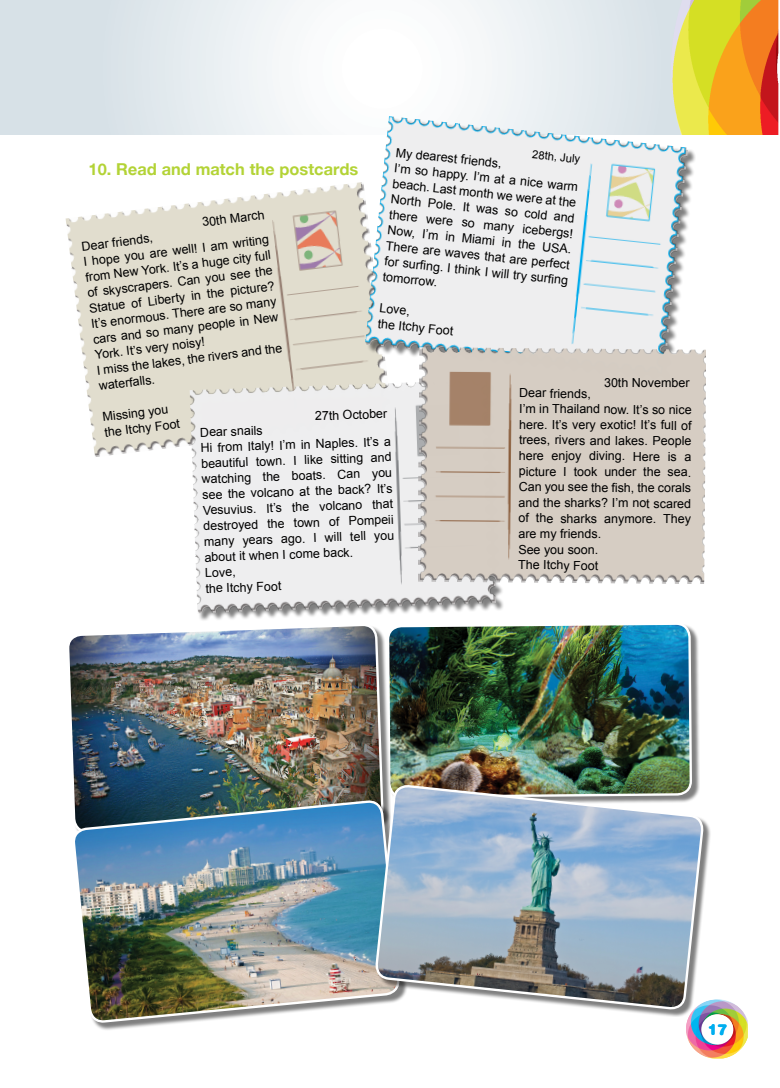
<style>
.page{position:relative;width:780px;height:1088px;background:#fff}
.page>*{position:absolute;margin:0;border:0;box-sizing:border-box;transform-origin:0 0}
.t1{font:700 17.5px "CF Helvetica";color:#b3d336}
.t2{font:800 15px "CF Smooth";color:#00aeef}
.t3{font:12.5px/15.6px "Arial";letter-spacing:-.01em;color:#000}
.t4{font:11.25px "Arial";color:#000}
</style>
<div class="page">
<img style="left:693px;top:999px;width:24px;height:37px">
<img style="left:0;top:0;width:779px;height:135px">
<img style="left:391px;top:624px;width:302px;height:424px">
<img style="left:66px;top:182px;width:300px;height:275px">
<div style="left:366px;top:118px;width:330px;height:266px;background:#000;opacity:.5"></div>
<img style="left:365px;top:116px;width:323px;height:260px">
<img style="left:190px;top:380px;width:306px;height:233px">
<img style="left:417px;top:347px;width:289px;height:237px">
<div style="left:68px;top:625px;width:323px;height:216px;background:#000;opacity:.5"></div>
<img style="left:68px;top:502px;width:314px;height:339px">
<img style="left:73px;top:800px;width:326px;height:248px">
<div style="left:377px;top:786px;width:334px;height:231px;background:#000;opacity:.5"></div>
<img style="left:374px;top:784px;width:330px;height:227px">
<p class="t3" style="left:396px;top:145px;width:186px;rotate:6deg">My dearest friends,<br>I’m so happy. I’m at a nice warm beach. Last month we were at the<br>North Pole. It was so cold and there were so many icebergs!<br>Now, I’m in Miami in the USA.<br>There are waves that are perfect for surfi ng. I think I will try surfi ng tomorrow.</p>
<p class="t3" style="left:380px;top:300px;width:77px;rotate:6deg">Love,<br>the Itchy Foot</p>
<p class="t4" style="left:533px;top:147px;width:50px;rotate:6deg">28th, July</p>
<h1 class="t1" style="left:89px;top:160px;width:271px">10. Read and match the postcards</h1>
<p class="t3" style="left:201px;top:214px;width:64px;rotate:-7deg">30th March</p>
<p class="t3" style="left:81px;top:239px;width:188px;rotate:-7deg">Dear friends,<br>I hope you are well! I am writing from New York. It’s a huge city full of skyscrapers. Can you see the<br>Statue of Liberty in the picture?<br>It’s enormous. There are so many cars and so many people in New<br>York. It’s very noisy!<br>I miss the lakes, the rivers and the waterfalls.</p>
<p class="t3" style="left:102px;top:409px;width:77px;rotate:-7deg">Missing you the Itchy Foot</p>
<p class="t3" style="left:604px;top:375px;width:87px">30th November</p>
<p class="t3" style="left:518px;top:385px;width:175px">Dear friends,<br>I’m in Thailand now. It’s so nice here. It’s very exotic! It’s full of trees, rivers and lakes. People here enjoy diving. Here is a picture I took under the sea.<br>Can you see the fish, the corals and the sharks? I’m not scared of the sharks anymore. They are my friends.<br>See you soon.<br>The Itchy Foot</p>
<p class="t3" style="left:315px;top:408px;width:74px;rotate:-2deg">27th October</p>
<p class="t3" style="left:200px;top:424px;width:192px;rotate:-2deg">Dear snails<br>Hi from Italy! I’m in Naples. It’s a beautiful town. I like sitting and watching the boats. Can you see the volcano at the back? It’s<br>Vesuvius. It’s the volcano that destroyed the town of Pompeii many years ago. I will tell you about it when I come back.<br>Love,<br>the Itchy Foot</p>
<p class="t2" style="left:708px;top:1020px;width:21px">17</p>
</div>
